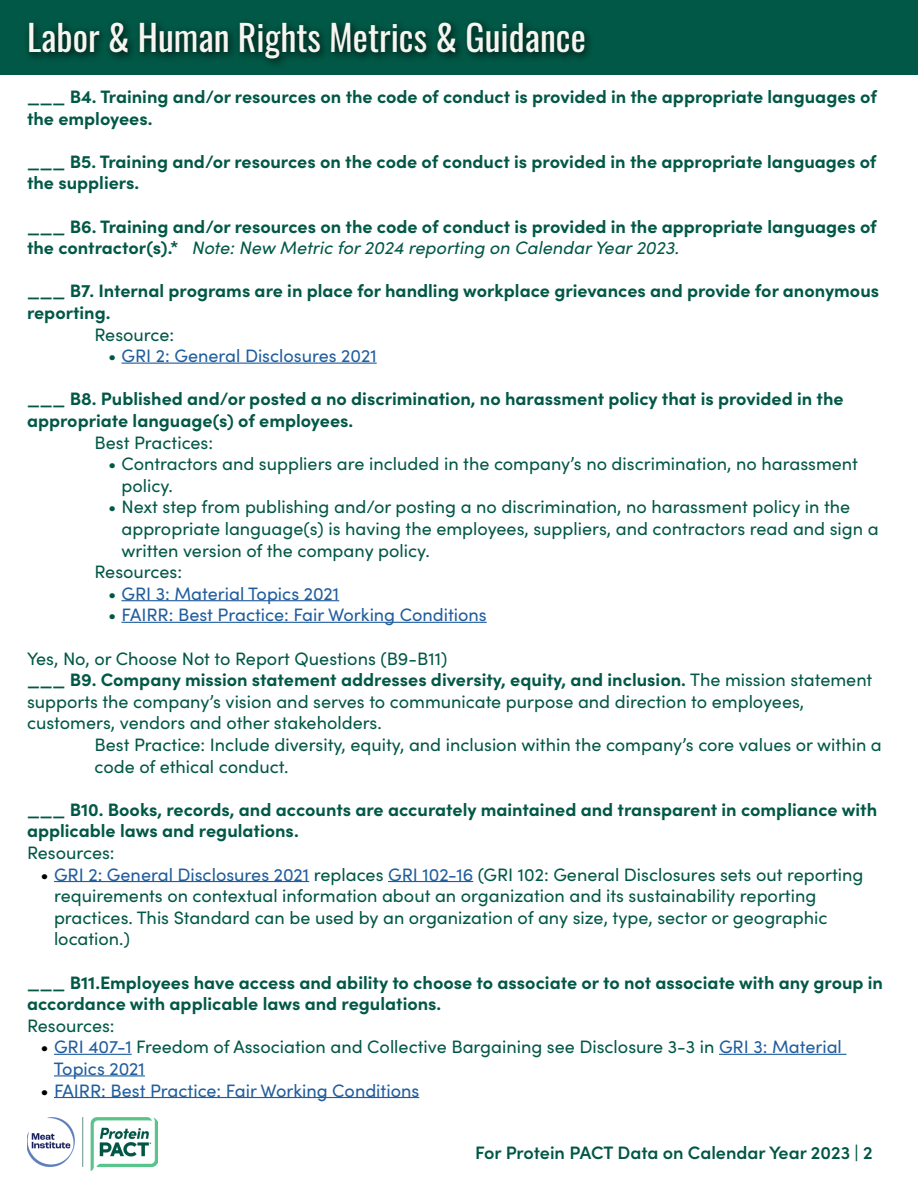
<style>
.page{position:relative;width:918px;height:1188px;background:#fff}
.page>*{position:absolute;margin:0;border:0;box-sizing:border-box;transform-origin:0 0}
.t1{font:36px "Oswald";color:#f7f5f0}
.t2{font:18px/21.6px "Sofia Pro";color:#025846}
.t3{font:700 18px/21.6px "Sofia Pro";color:#025846}
.t4{font:18px "Sofia Pro";color:#215e9e}
.t5{font:600 18px "Sofia Pro";color:#005745}
.s1{font-weight:400;font-style:italic}
.s2{color:#005745}
.s3{font-weight:700}
.s4{color:#000}
.s5{color:#215e9e}
</style>
<div class="page">
<hr style="left:122px;top:363px;width:255px;height:1px;background:#215e9e">
<hr style="left:122px;top:600px;width:217px;height:1px;background:#215e9e">
<hr style="left:122px;top:622px;width:365px;height:1px;background:#215e9e">
<hr style="left:54px;top:881px;width:255px;height:1px;background:#215e9e">
<hr style="left:388px;top:881px;width:85px;height:1px;background:#215e9e">
<hr style="left:54px;top:1054px;width:78px;height:1px;background:#215e9e">
<hr style="left:719px;top:1054px;width:127px;height:1px;background:#215e9e">
<hr style="left:54px;top:1075px;width:91px;height:1px;background:#215e9e">
<hr style="left:54px;top:1097px;width:365px;height:1px;background:#215e9e">
<div style="left:1px;top:0;width:917px;height:75px;background:#025846"></div>
<div style="left:23px;top:17px;width:571px;height:52px;background:#000;opacity:.75"></div>
<img style="left:27px;top:1118px;width:131px;height:52px">
<h1 class="t1" style="left:27px;top:5px;width:560px">Labor &amp; Human Rights Metrics &amp; Guidance</h1>
<p class="t3" style="left:27px;top:84px;width:851px">___ B4. Training and/or resources on the code of conduct is provided in the appropriate languages of the employees.</p>
<p class="t3" style="left:27px;top:149px;width:851px">___ B5. Training and/or resources on the code of conduct is provided in the appropriate languages of the suppliers.</p>
<p class="t3" style="left:27px;top:214px;width:851px">___ B6. Training and/or resources on the code of conduct is provided in the appropriate languages of the contractor(s).* <span class="s1">Note: New Metric for 2024 reporting on Calendar Year 2023.</span></p>
<p class="t3" style="left:27px;top:279px;width:854px">___ B7. Internal programs are in place for handling workplace grievances and provide for anonymous reporting.</p>
<p class="t2" style="left:94px;top:322px;width:81px">Resource:</p>
<p class="t4" style="left:108px;top:343px;width:270px"><span class="s2">•</span> GRI 2: General Disclosures 2021</p>
<p class="t3" style="left:27px;top:387px;width:818px">___ B8. Published and/or posted a no discrimination, no harassment policy that is provided in the appropriate language(s) of employees.</p>
<p class="t2" style="left:94px;top:430px;width:120px">Best Practices:</p>
<p class="t2" style="left:122px;top:452px;width:738px;text-indent:-14px">• Contractors and suppliers are included in the company’s no discrimination, no harassment policy.</p>
<p class="t2" style="left:108px;top:495px;width:744px">• Next step from publishing and/or posting a no discrimination, no harassment policy in the</p>
<p class="t2" style="left:122px;top:517px;width:759px">appropriate language(s) is having the employees, suppliers, and contractors read and sign a</p>
<p class="t2" style="left:122px;top:538px;width:310px">written version of the company policy.</p>
<p class="t2" style="left:94px;top:560px;width:89px">Resources:</p>
<p class="t4" style="left:108px;top:580px;width:233px"><span class="s2">•</span> GRI 3: Material Topics 2021</p>
<p class="t4" style="left:108px;top:602px;width:380px"><span class="s2">•</span> FAIRR: Best Practice: Fair Working Conditions</p>
<p class="t2" style="left:27px;top:646px;width:847px">Yes, No, or Choose Not to Report Questions (B9-B11)<br><span class="s3">___ B9. Company mission statement addresses diversity, equity, and inclusion.</span> The mission statement supports the company’s vision and serves to communicate purpose and direction to employees, customers, vendors and other stakeholders.</p>
<p class="t2" style="left:94px;top:733px;width:789px">Best Practice: Include diversity, equity, and inclusion within the company’s core values or within a code of ethical conduct.</p>
<p class="t3" style="left:27px;top:797px;width:852px">___ B10. Books, records, and accounts are accurately maintained and transparent in compliance with applicable laws and regulations.</p>
<p class="t2" style="left:27px;top:841px;width:89px">Resources:</p>
<p class="t2" style="left:54px;top:862px;width:811px;text-indent:-14px"><span class="s4">•</span> <span class="s5">GRI 2: General Disclosures 2021</span> <span class="s2">replaces</span> <span class="s5">GRI 102-16</span> (GRI 102: General Disclosures sets out reporting requirements on contextual information about an organization and its sustainability reporting practices. This Standard can be used by an organization of any size, type, sector or geographic location.)</p>
<p class="t3" style="left:27px;top:970px;width:858px">___ B11.Employees have access and ability to choose to associate or to not associate with any group in accordance with applicable laws and regulations.</p>
<p class="t2" style="left:27px;top:1014px;width:89px">Resources:</p>
<p class="t2" style="left:54px;top:1035px;width:789px;text-indent:-13px"><span class="s4">•</span> <span class="s5">GRI 407-1</span> Freedom of Association and Collective Bargaining see Disclosure 3-3 in <span class="s5">GRI 3: Material<br>Topics 2021</span></p>
<p class="t4" style="left:40px;top:1077px;width:380px"><span class="s4">•</span> FAIRR: Best Practice: Fair Working Conditions</p>
<p class="t5" style="left:475px;top:1139px;width:399px">For Protein PACT Data on Calendar Year 2023 | 2</p>
</div>
